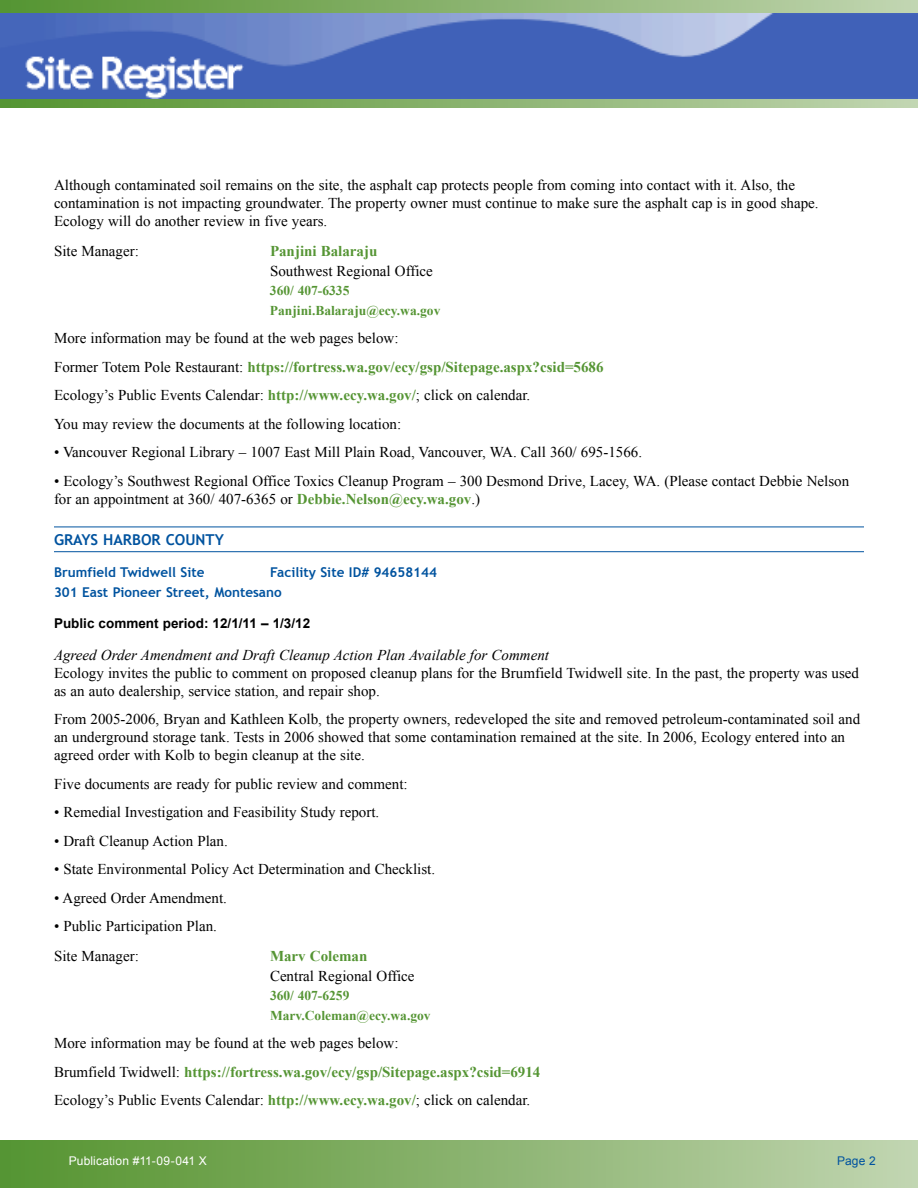
<style>
.page{position:relative;width:918px;height:1188px;background:#fff}
.page>*{position:absolute;margin:0;border:0;box-sizing:border-box;transform-origin:0 0}
.t1{font:15px/18px "Times New Roman";color:#000}
.t2{font:italic 15px "Times New Roman";color:#000}
.t3{font:700 15px "Times New Roman";color:#559534}
.t4{font:700 15px "Trebuchet MS";color:#00539f}
.t5{font:700 13.5px/19.5px "Trebuchet MS";color:#00539f}
.t6{font:700 13.5px/19.5px "Times New Roman";color:#559534}
.t7{font:700 13.5px "Arial";color:#000}
.t8{font:12px "Arial";letter-spacing:.01em;color:#fff}
.t9{font:12px "Arial";color:#00539f}
.s1{font-weight:700;color:#559534}
</style>
<div class="page">
<svg style="left:0;top:0;width:918px;height:13px;background:#89b36e"></svg>
<svg style="left:0;top:99px;width:918px;height:9px;background:#89b36e"></svg>
<img style="left:0;top:13px;width:918px;height:86px">
<hr style="left:54px;top:527px;width:810px;height:1px;background:#00539f">
<hr style="left:54px;top:551px;width:810px;height:1px;background:#00539f">
<div style="left:0;top:1141px;width:918px;height:47px;background:linear-gradient(to right,#54932e,#c0d4af)"></div>
<p class="t1" style="left:54px;top:176px;width:766px">Although contaminated soil remains on the site, the asphalt cap protects people from coming into contact with it. Also, the contamination is not impacting groundwater. The property owner must continue to make sure the asphalt cap is in good shape.<br>Ecology will do another review in five years.</p>
<p class="t1" style="left:54px;top:242px;width:86px">Site Manager:</p>
<p class="t3" style="left:270px;top:241px;width:109px">Panjini Balaraju</p>
<p class="t1" style="left:270px;top:262px;width:164px">Southwest Regional Office</p>
<p class="t6" style="left:270px;top:281px;width:172px">360/ 407-6335<br>Panjini.Balaraju@ecy.wa.gov</p>
<p class="t1" style="left:54px;top:324px;width:551px;line-height:28.5px">More information may be found at the web pages below:<br>Former Totem Pole Restaurant: <span class="s1">https://fortress.wa.gov/ecy/gsp/Sitepage.aspx?csid=5686<br></span>Ecology’s Public Events Calendar: <span class="s1">http://www.ecy.wa.gov/</span>; click on calendar.<br>You may review the documents at the following location:</p>
<p class="t1" style="left:54px;top:443px;width:590px">• Vancouver Regional Library – 1007 East Mill Plain Road, Vancouver, WA. Call 360/ 695-1566.</p>
<p class="t1" style="left:54px;top:472px;width:797px">• Ecology’s Southwest Regional Office Toxics Cleanup Program – 300 Desmond Drive, Lacey, WA. (Please contact Debbie Nelson for an appointment at 360/ 407-6365 or <span class="s1">Debbie.Nelson@ecy.wa.gov</span>.)</p>
<p class="t4" style="left:54px;top:530px;width:152px">GRAYS HARBOR County</p>
<p class="t5" style="left:54px;top:563px;width:152px">Brumfield Twidwell Site</p>
<p class="t5" style="left:54px;top:563px;width:385px;text-indent:216px">Facility Site ID# 94658144<br>301 East Pioneer Street, Montesano</p>
<p class="t7" style="left:54px;top:615px;width:258px">Public comment period: 12/1/11 – 1/3/12</p>
<p class="t2" style="left:54px;top:644px;width:497px">Agreed Order Amendment and Draft Cleanup Action Plan Available for Comment</p>
<p class="t1" style="left:54px;top:663px;width:807px">Ecology invites the public to comment on proposed cleanup plans for the Brumfield Twidwell site. In the past, the property was used as an auto dealership, service station, and repair shop.</p>
<p class="t1" style="left:54px;top:710px;width:808px">From 2005-2006, Bryan and Kathleen Kolb, the property owners, redeveloped the site and removed petroleum-contaminated soil and an underground storage tank. Tests in 2006 showed that some contamination remained at the site. In 2006, Ecology entered into an agreed order with Kolb to begin cleanup at the site.</p>
<p class="t1" style="left:54px;top:774px;width:355px">Five documents are ready for public review and comment:</p>
<p class="t1" style="left:54px;top:803px;width:327px">• Remedial Investigation and Feasibility Study report.</p>
<p class="t1" style="left:54px;top:831px;width:175px">• Draft Cleanup Action Plan.</p>
<p class="t1" style="left:54px;top:860px;width:383px">• State Environmental Policy Act Determination and Checklist.</p>
<p class="t1" style="left:54px;top:888px;width:175px">• Agreed Order Amendment.</p>
<p class="t1" style="left:54px;top:911px;width:165px;line-height:30px">• Public Participation Plan.<br>Site Manager:</p>
<p class="t3" style="left:270px;top:946px;width:99px">Marv Coleman</p>
<p class="t1" style="left:270px;top:966px;width:146px">Central Regional Office</p>
<p class="t6" style="left:270px;top:986px;width:162px">360/ 407-6259<br>Marv.Coleman@ecy.wa.gov</p>
<p class="t1" style="left:54px;top:1029px;width:488px;line-height:28.5px">More information may be found at the web pages below:<br>Brumfield Twidwell: <span class="s1">https://fortress.wa.gov/ecy/gsp/Sitepage.aspx?csid=6914<br></span>Ecology’s Public Events Calendar: <span class="s1">http://www.ecy.wa.gov/</span>; click on calendar.</p>
<p class="t8" style="left:69px;top:1153px;width:139px">Publication #11-09-041 X</p>
<p class="t9" style="left:837px;top:1153px;width:40px">Page 2</p>
</div>
